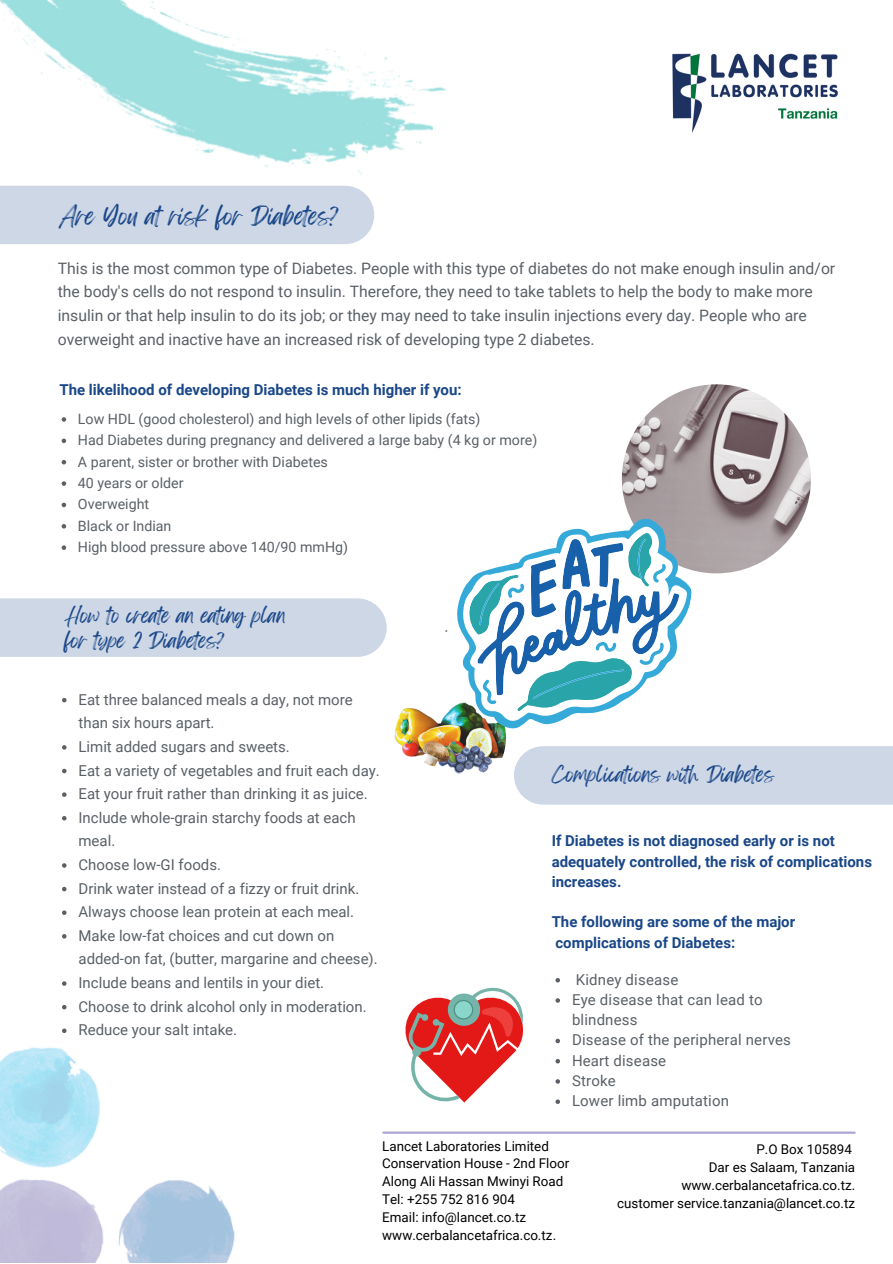
<style>
.page{position:relative;width:893px;height:1264px;background:#fff}
.page>*{position:absolute;margin:0;border:0;box-sizing:border-box;transform-origin:0 0}
.t1{font:21px "Feeling Passionate";color:#1a4789}
.t2{font:18.15px/24.8px "Feeling Passionate";color:#1a4789}
.t3{font:15.75px/23.5px "Roboto";color:#5a6066}
.t4{font:15px/23.5px "Roboto";color:#5a6066}
.t5{font:700 15px/20.2px "Roboto";color:#1a4789}
.t6{font:14.25px/21.3px "Roboto";color:#5a6066}
.t7{font:13.35px/17.9px "Roboto";color:#000}
.t8{font:3.75px "Roboto";color:#000}
</style>
<div class="page">
<hr style="left:383px;top:1131px;width:471px;height:2px;background:#aca6d7">
<div style="left:0;top:227px;width:372px;height:17px;background:#cdd7e5"></div>
<img style="left:0;top:0;width:446px;height:227px">
<img style="left:0;top:1047px;width:235px;height:215px">
<img style="left:621px;top:384px;width:189px;height:189px;border-radius:50%">
<svg style="left:62px;top:698px;width:4px;height:4px"></svg>
<svg style="left:62px;top:745px;width:4px;height:4px"></svg>
<svg style="left:62px;top:768px;width:4px;height:5px"></svg>
<svg style="left:62px;top:792px;width:4px;height:4px"></svg>
<svg style="left:62px;top:816px;width:4px;height:4px"></svg>
<svg style="left:62px;top:863px;width:4px;height:4px"></svg>
<svg style="left:62px;top:886px;width:4px;height:5px"></svg>
<svg style="left:62px;top:910px;width:4px;height:5px"></svg>
<svg style="left:62px;top:934px;width:4px;height:4px"></svg>
<svg style="left:62px;top:981px;width:4px;height:4px"></svg>
<svg style="left:62px;top:1005px;width:4px;height:4px"></svg>
<svg style="left:62px;top:1028px;width:4px;height:5px"></svg>
<img style="left:394px;top:682px;width:112px;height:111px;border-radius:50%">
<div style="left:514px;top:746px;width:378px;height:58px;background:#cdd7e5"></div>
<div style="left:0;top:598px;width:386px;height:59px;background:#cdd7e5"></div>
<svg style="left:456px;top:517px;width:235px;height:212px"></svg>
<svg style="left:405px;top:987px;width:119px;height:115px"></svg>
<svg style="left:555px;top:978px;width:5px;height:4px"></svg>
<svg style="left:555px;top:998px;width:5px;height:4px"></svg>
<svg style="left:555px;top:1038px;width:5px;height:5px"></svg>
<svg style="left:555px;top:1059px;width:5px;height:4px"></svg>
<svg style="left:555px;top:1079px;width:5px;height:4px"></svg>
<svg style="left:555px;top:1099px;width:5px;height:4px"></svg>
<svg style="left:62px;top:417px;width:4px;height:5px"></svg>
<svg style="left:62px;top:438px;width:4px;height:5px"></svg>
<svg style="left:62px;top:460px;width:4px;height:4px"></svg>
<svg style="left:62px;top:481px;width:4px;height:5px"></svg>
<svg style="left:62px;top:502px;width:4px;height:5px"></svg>
<svg style="left:62px;top:524px;width:4px;height:4px"></svg>
<svg style="left:62px;top:545px;width:4px;height:5px"></svg>
<img style="left:672px;top:53px;width:166px;height:80px">
<h1 class="t1" style="left:59px;top:199px;width:280px">Are You at risk for Diabetes?</h1>
<p class="t3" style="left:58px;top:257px;width:778px">This is the most common type of Diabetes. People with this type of diabetes do not make enough insulin and/or the body's cells do not respond to insulin. Therefore, they need to take tablets to help the body to make more insulin or that help insulin to do its job; or they may need to take insulin injections every day. People who are overweight and inactive have an increased risk of developing type 2 diabetes.</p>
<p class="t5" style="left:59px;top:379px;width:404px">The likelihood of developing Diabetes is much higher if you:</p>
<p class="t6" style="left:78px;top:408px;width:461px">Low HDL (good cholesterol) and high levels of other lipids (fats)<br>Had Diabetes during pregnancy and delivered a large baby (4 kg or more)<br>A parent, sister or brother with Diabetes<br>40 years or older<br>Overweight<br>Black or Indian<br>High blood pressure above 140/90 mmHg)</p>
<p class="t2" style="left:65px;top:603px;width:222px">How to create an eating plan for type 2 Diabetes?</p>
<p class="t4" style="left:78px;top:687px;width:303px">Eat three balanced meals a day, not more than six hours apart.<br>Limit added sugars and sweets.<br>Eat a variety of vegetables and fruit each day.<br>Eat your fruit rather than drinking it as juice.<br>Include whole-grain starchy foods at each meal.<br>Choose low-GI foods.<br>Drink water instead of a fizzy or fruit drink.<br>Always choose lean protein at each meal.<br>Make low-fat choices and cut down on added-on fat, (butter, margarine and cheese).<br>Include beans and lentils in your diet.<br>Choose to drink alcohol only in moderation.<br>Reduce your salt intake.</p>
<p class="t8" style="left:445px;top:628px;width:3px">z</p>
<p class="t2" style="left:551px;top:762px;width:224px">Complications with Diabetes</p>
<p class="t5" style="left:551px;top:831px;width:322px">If Diabetes is not diagnosed early or is not adequately controlled, the risk of complications increases.</p>
<p class="t5" style="left:551px;top:912px;width:245px">The following are some of the major complications of Diabetes:</p>
<p class="t4" style="left:572px;top:969px;width:220px;line-height:20.2px">Kidney disease<br>Eye disease that can lead to blindness<br>Disease of the peripheral nerves<br>Heart disease<br>Stroke<br>Lower limb amputation</p>
<p class="t7" style="left:382px;top:1137px;width:189px">Lancet Laboratories Limited<br>Conservation House - 2nd Floor<br>Along Ali Hassan Mwinyi Road<br>Tel: +255 752 816 904<br>Email: info@lancet.co.tz www.cerbalancetafrica.co.tz.</p>
<p class="t7" style="left:617px;top:1140px;width:240px;text-align:right">P.O Box 105894<br>Dar es Salaam, Tanzania www.cerbalancetafrica.co.tz.<br>customer service.tanzania@lancet.co.tz</p>
</div>
